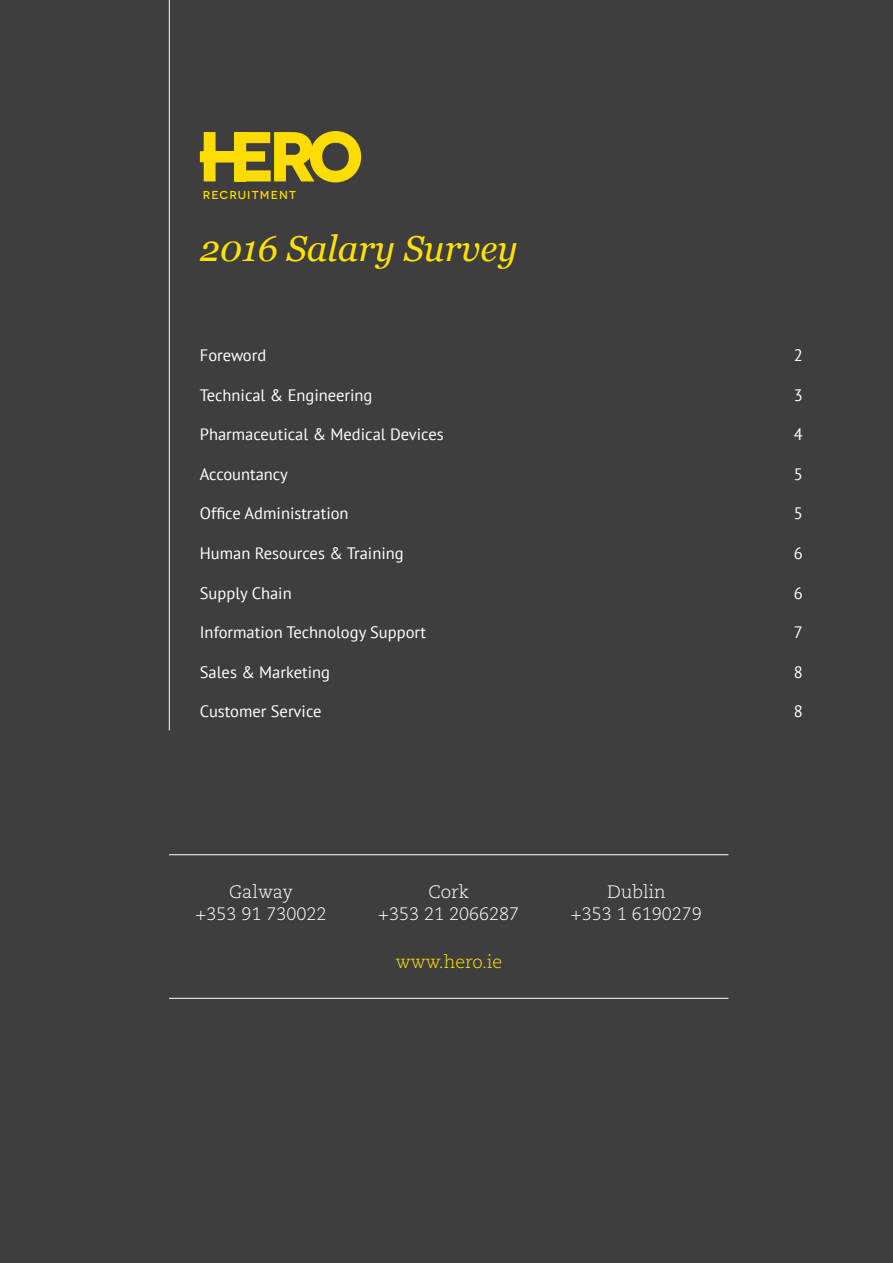
<style>
.page{position:relative;width:893px;height:1263px;background:#3e3e3f}
.page>*{position:absolute;margin:0;border:0;box-sizing:border-box;transform-origin:0 0}
.t1{font:italic 36px "Georgia";color:#ffe201}
.t2{font:300 18px "Caecilia LT Std";color:#fff}
.t3{font:300 18px "Caecilia LT Std";color:#ffe201}
.t4{font:16.5px "PT Sans";color:#fff}
.t5{font:500 11.55px "Novecentowide";letter-spacing:.1em;color:#ffdc01}
</style>
<div class="page">
<hr style="left:169px;top:0;width:1px;height:730px;background:#fff">
<svg style="left:200px;top:131px;width:161px;height:51px"></svg>
<hr style="left:169px;top:854px;width:559px;height:1px;background:#fff">
<hr style="left:169px;top:998px;width:559px;height:1px;background:#fff">
<p class="t5" style="left:203px;top:188px;width:95px">RECRUITMENT</p>
<p class="t1" style="left:200px;top:222px;width:319px">2016 Salary Survey</p>
<p class="t4" style="left:200px;top:345px;width:68px">Foreword</p>
<p class="t4" style="left:794px;top:345px;width:10px">2</p>
<p class="t4" style="left:200px;top:384px;width:174px">Technical &amp; Engineering</p>
<p class="t4" style="left:794px;top:384px;width:10px">3</p>
<p class="t4" style="left:200px;top:424px;width:245px">Pharmaceutical &amp; Medical Devices</p>
<p class="t4" style="left:794px;top:424px;width:10px">4</p>
<p class="t4" style="left:200px;top:463px;width:90px">Accountancy</p>
<p class="t4" style="left:794px;top:463px;width:10px">5</p>
<p class="t4" style="left:200px;top:503px;width:150px">Office Administration</p>
<p class="t4" style="left:794px;top:503px;width:10px">5</p>
<p class="t4" style="left:200px;top:543px;width:205px">Human Resources &amp; Training</p>
<p class="t4" style="left:794px;top:543px;width:10px">6</p>
<p class="t4" style="left:200px;top:582px;width:93px">Supply Chain</p>
<p class="t4" style="left:794px;top:582px;width:10px">6</p>
<p class="t4" style="left:200px;top:622px;width:228px">Information Technology Support</p>
<p class="t4" style="left:794px;top:622px;width:10px">7</p>
<p class="t4" style="left:200px;top:661px;width:132px">Sales &amp; Marketing</p>
<p class="t4" style="left:794px;top:661px;width:10px">8</p>
<p class="t4" style="left:200px;top:701px;width:123px">Customer Service</p>
<p class="t4" style="left:794px;top:701px;width:10px">8</p>
<p class="t2" style="left:229px;top:882px;width:65px">Galway</p>
<p class="t2" style="left:196px;top:904px;width:132px">+353 91 730022</p>
<p class="t2" style="left:428px;top:882px;width:42px">Cork</p>
<p class="t2" style="left:378px;top:904px;width:142px">+353 21 2066287</p>
<p class="t3" style="left:396px;top:951px;width:108px">www.hero.ie</p>
<p class="t2" style="left:607px;top:882px;width:60px">Dublin</p>
<p class="t2" style="left:571px;top:904px;width:132px">+353 1 6190279</p>
</div>
